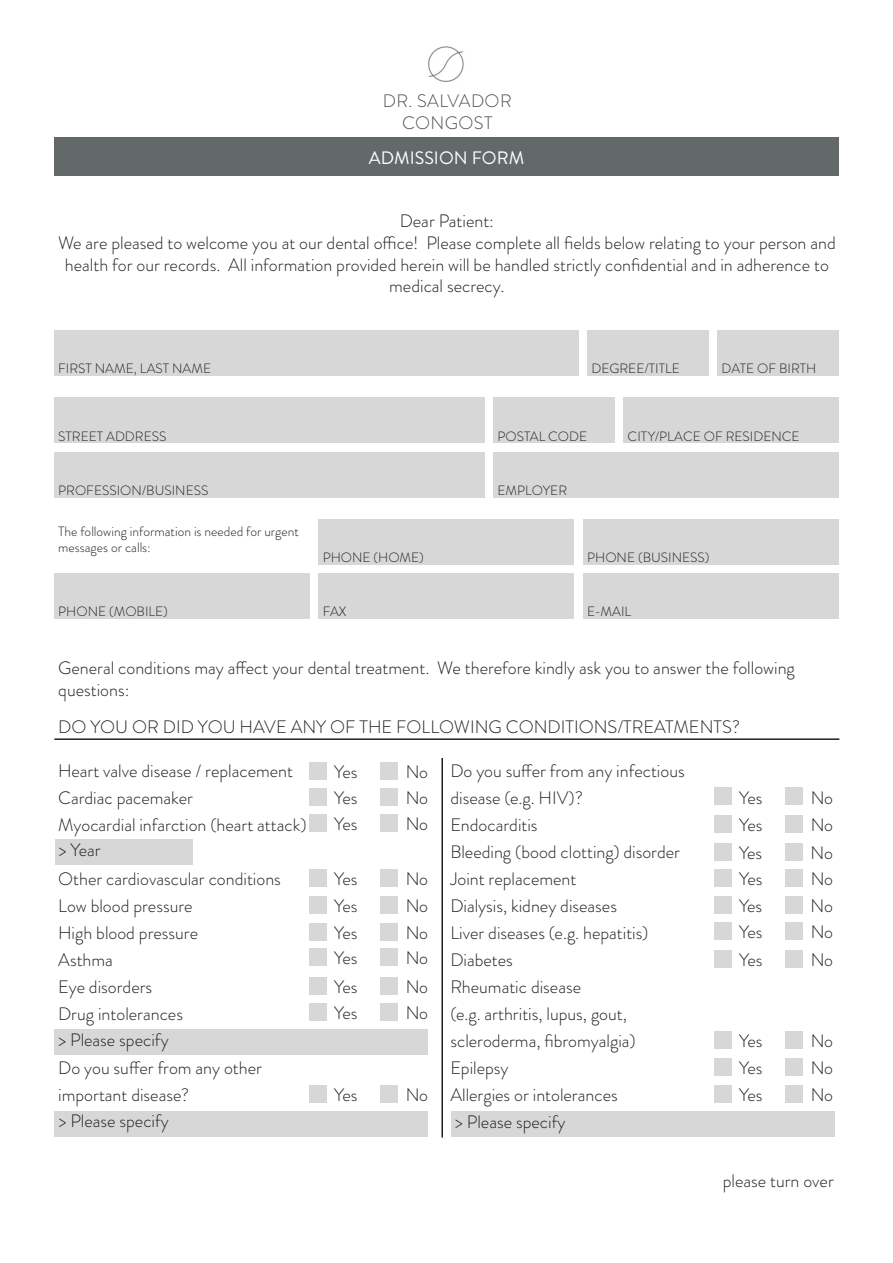
<style>
.page{position:relative;width:893px;height:1263px;background:#fff}
.page>*{position:absolute;margin:0;border:0;box-sizing:border-box;transform-origin:0 0}
.t1{font:300 18px/27px "Brandon Grotesque";color:#231f20}
.t2{font:300 18px/21.6px "Brandon Grotesque";letter-spacing:.02em;color:#4b4c4d;text-align:center}
.t3{font:18px "Brandon Grotesque";color:#fff}
.t4{font:300 13.5px/16.2px "Brandon Grotesque";color:#231f20}
</style>
<div class="page">
<div style="left:54px;top:137px;width:785px;height:39px;background:#636969"></div>
<div style="left:54px;top:330px;width:525px;height:46px;background:#d7d7d7"></div>
<div style="left:54px;top:398px;width:431px;height:45px;background:#d7d7d7"></div>
<div style="left:54px;top:452px;width:431px;height:45px;background:#d7d7d7"></div>
<div style="left:587px;top:330px;width:122px;height:46px;background:#d7d7d7"></div>
<div style="left:717px;top:330px;width:122px;height:46px;background:#d7d7d7"></div>
<div style="left:493px;top:398px;width:122px;height:45px;background:#d7d7d7"></div>
<div style="left:623px;top:398px;width:216px;height:45px;background:#d7d7d7"></div>
<div style="left:493px;top:452px;width:346px;height:45px;background:#d7d7d7"></div>
<div style="left:583px;top:519px;width:256px;height:45px;background:#d7d7d7"></div>
<div style="left:583px;top:573px;width:256px;height:45px;background:#d7d7d7"></div>
<div style="left:318px;top:519px;width:256px;height:45px;background:#d7d7d7"></div>
<div style="left:318px;top:573px;width:256px;height:45px;background:#d7d7d7"></div>
<div style="left:54px;top:573px;width:256px;height:45px;background:#d7d7d7"></div>
<div style="left:309px;top:762px;width:17px;height:17px;background:#d7d7d7"></div>
<div style="left:381px;top:762px;width:17px;height:17px;background:#d7d7d7"></div>
<div style="left:309px;top:788px;width:17px;height:17px;background:#d7d7d7"></div>
<div style="left:381px;top:788px;width:17px;height:17px;background:#d7d7d7"></div>
<div style="left:309px;top:814px;width:17px;height:17px;background:#d7d7d7"></div>
<div style="left:381px;top:814px;width:17px;height:17px;background:#d7d7d7"></div>
<div style="left:309px;top:896px;width:17px;height:17px;background:#d7d7d7"></div>
<div style="left:381px;top:896px;width:17px;height:17px;background:#d7d7d7"></div>
<div style="left:309px;top:923px;width:17px;height:17px;background:#d7d7d7"></div>
<div style="left:381px;top:923px;width:17px;height:17px;background:#d7d7d7"></div>
<div style="left:309px;top:949px;width:17px;height:17px;background:#d7d7d7"></div>
<div style="left:381px;top:949px;width:17px;height:17px;background:#d7d7d7"></div>
<div style="left:309px;top:978px;width:17px;height:17px;background:#d7d7d7"></div>
<div style="left:381px;top:978px;width:17px;height:17px;background:#d7d7d7"></div>
<div style="left:309px;top:1003px;width:17px;height:17px;background:#d7d7d7"></div>
<div style="left:381px;top:1003px;width:17px;height:17px;background:#d7d7d7"></div>
<div style="left:309px;top:1085px;width:17px;height:17px;background:#d7d7d7"></div>
<div style="left:381px;top:1085px;width:17px;height:17px;background:#d7d7d7"></div>
<div style="left:309px;top:869px;width:17px;height:17px;background:#d7d7d7"></div>
<div style="left:381px;top:869px;width:17px;height:17px;background:#d7d7d7"></div>
<hr style="left:441px;top:758px;width:2px;height:379px;background:#231f20">
<hr style="left:54px;top:738px;width:785px;height:2px;background:#231f20">
<div style="left:55px;top:839px;width:137px;height:26px;background:#d7d7d7"></div>
<div style="left:54px;top:1029px;width:374px;height:26px;background:#d7d7d7"></div>
<div style="left:54px;top:1110px;width:374px;height:26px;background:#d7d7d7"></div>
<div style="left:451px;top:1111px;width:384px;height:26px;background:#d7d7d7"></div>
<div style="left:714px;top:788px;width:17px;height:17px;background:#d7d7d7"></div>
<div style="left:786px;top:788px;width:17px;height:17px;background:#d7d7d7"></div>
<div style="left:714px;top:816px;width:17px;height:17px;background:#d7d7d7"></div>
<div style="left:786px;top:816px;width:17px;height:17px;background:#d7d7d7"></div>
<div style="left:714px;top:843px;width:17px;height:17px;background:#d7d7d7"></div>
<div style="left:786px;top:843px;width:17px;height:17px;background:#d7d7d7"></div>
<div style="left:714px;top:869px;width:17px;height:17px;background:#d7d7d7"></div>
<div style="left:786px;top:869px;width:17px;height:17px;background:#d7d7d7"></div>
<div style="left:714px;top:897px;width:17px;height:17px;background:#d7d7d7"></div>
<div style="left:786px;top:897px;width:17px;height:17px;background:#d7d7d7"></div>
<div style="left:714px;top:923px;width:17px;height:17px;background:#d7d7d7"></div>
<div style="left:786px;top:923px;width:17px;height:17px;background:#d7d7d7"></div>
<div style="left:714px;top:950px;width:17px;height:17px;background:#d7d7d7"></div>
<div style="left:786px;top:950px;width:17px;height:17px;background:#d7d7d7"></div>
<div style="left:714px;top:1032px;width:17px;height:17px;background:#d7d7d7"></div>
<div style="left:786px;top:1032px;width:17px;height:17px;background:#d7d7d7"></div>
<div style="left:714px;top:1059px;width:17px;height:17px;background:#d7d7d7"></div>
<div style="left:786px;top:1059px;width:17px;height:17px;background:#d7d7d7"></div>
<div style="left:714px;top:1086px;width:17px;height:17px;background:#d7d7d7"></div>
<div style="left:786px;top:1086px;width:17px;height:17px;background:#d7d7d7"></div>
<img style="left:428px;top:46px;width:36px;height:36px">
<p class="t2" style="left:383px;top:90px;width:130px">DR. SALVADOR<br>CONGOST</p>
<p class="t3" style="left:369px;top:145px;width:157px">ADMISSION FORM</p>
<p class="t1" style="left:58px;top:210px;width:779px;line-height:21.6px;text-align:center">Dear Patient:<br>We are pleased to welcome you at our dental office! Please complete all fields below relating to your person and health for our records. All information provided herein will be handled strictly confidential and in adherence to medical secrecy.</p>
<p class="t4" style="left:58px;top:361px;width:154px">FIRST NAME, LAST NAME</p>
<p class="t4" style="left:591px;top:361px;width:90px">DEGREE/TITLE</p>
<p class="t4" style="left:722px;top:361px;width:96px">DATE OF BIRTH</p>
<p class="t4" style="left:58px;top:428px;width:110px">STREET ADDRESS</p>
<p class="t4" style="left:497px;top:428px;width:91px">POSTAL CODE</p>
<p class="t4" style="left:628px;top:428px;width:173px">CITY/PLACE OF RESIDENCE</p>
<p class="t4" style="left:58px;top:482px;width:152px">PROFESSION/BUSINESS</p>
<p class="t4" style="left:497px;top:482px;width:71px">EMPLOYER</p>
<p class="t4" style="left:58px;top:523px;width:242px">The following information is needed for urgent messages or calls:</p>
<p class="t4" style="left:323px;top:549px;width:103px">PHONE (HOME)</p>
<p class="t4" style="left:587px;top:550px;width:124px">PHONE (BUSINESS)</p>
<p class="t4" style="left:58px;top:603px;width:111px">PHONE (MOBILE)</p>
<p class="t4" style="left:323px;top:603px;width:25px">FAX</p>
<p class="t4" style="left:587px;top:603px;width:45px">E-MAIL</p>
<p class="t1" style="left:58px;top:657px;width:738px;line-height:21.6px">General conditions may affect your dental treatment. We therefore kindly ask you to answer the following questions:</p>
<p class="t1" style="left:58px;top:714px;width:683px">DO YOU OR DID YOU HAVE ANY OF THE FOLLOWING CONDITIONS/TREATMENTS?</p>
<p class="t1" style="left:58px;top:757px;width:250px">Heart valve disease / replacement<br>Cardiac pacemaker<br>Myocardial infarction (heart attack)</p>
<p class="t1" style="left:58px;top:865px;width:224px">Other cardiovascular conditions<br>Low blood pressure<br>High blood pressure<br>Asthma<br>Eye disorders<br>Drug intolerances</p>
<p class="t1" style="left:58px;top:1054px;width:205px">Do you suffer from any other important disease?</p>
<p class="t1" style="left:450px;top:757px;width:236px">Do you suffer from any infectious disease (e.g. HIV)?<br>Endocarditis<br>Bleeding (bood clotting) disorder<br>Joint replacement<br>Dialysis, kidney diseases<br>Liver diseases (e.g. hepatitis)<br>Diabetes<br>Rheumatic disease<br>(e.g. arthritis, lupus, gout, scleroderma, fibromyalgia)<br>Epilepsy<br>Allergies or intolerances</p>
<p class="t1" style="left:334px;top:758px;width:25px">Yes</p>
<p class="t1" style="left:406px;top:758px;width:24px">No</p>
<p class="t1" style="left:334px;top:784px;width:25px">Yes</p>
<p class="t1" style="left:406px;top:784px;width:24px">No</p>
<p class="t1" style="left:334px;top:810px;width:25px">Yes</p>
<p class="t1" style="left:406px;top:810px;width:24px">No</p>
<p class="t1" style="left:739px;top:784px;width:25px">Yes</p>
<p class="t1" style="left:811px;top:784px;width:24px">No</p>
<p class="t1" style="left:739px;top:811px;width:25px">Yes</p>
<p class="t1" style="left:811px;top:811px;width:24px">No</p>
<p class="t1" style="left:739px;top:839px;width:25px">Yes</p>
<p class="t1" style="left:810px;top:839px;width:24px">No</p>
<p class="t1" style="left:739px;top:865px;width:25px">Yes</p>
<p class="t1" style="left:811px;top:865px;width:24px">No</p>
<p class="t1" style="left:739px;top:893px;width:25px">Yes</p>
<p class="t1" style="left:810px;top:893px;width:24px">No</p>
<p class="t1" style="left:739px;top:919px;width:25px">Yes</p>
<p class="t1" style="left:811px;top:919px;width:24px">No</p>
<p class="t1" style="left:739px;top:946px;width:25px">Yes</p>
<p class="t1" style="left:811px;top:946px;width:24px">No</p>
<p class="t1" style="left:59px;top:836px;width:43px">&gt; Year</p>
<p class="t1" style="left:334px;top:865px;width:25px">Yes</p>
<p class="t1" style="left:406px;top:865px;width:24px">No</p>
<p class="t1" style="left:334px;top:892px;width:25px">Yes</p>
<p class="t1" style="left:406px;top:892px;width:24px">No</p>
<p class="t1" style="left:334px;top:919px;width:25px">Yes</p>
<p class="t1" style="left:406px;top:919px;width:24px">No</p>
<p class="t1" style="left:334px;top:945px;width:25px">Yes</p>
<p class="t1" style="left:406px;top:945px;width:24px">No</p>
<p class="t1" style="left:334px;top:974px;width:25px">Yes</p>
<p class="t1" style="left:406px;top:974px;width:24px">No</p>
<p class="t1" style="left:334px;top:999px;width:25px">Yes</p>
<p class="t1" style="left:406px;top:999px;width:24px">No</p>
<p class="t1" style="left:58px;top:1026px;width:112px">&gt; Please specify</p>
<p class="t1" style="left:739px;top:1028px;width:25px">Yes</p>
<p class="t1" style="left:811px;top:1028px;width:24px">No</p>
<p class="t1" style="left:739px;top:1055px;width:25px">Yes</p>
<p class="t1" style="left:811px;top:1055px;width:24px">No</p>
<p class="t1" style="left:739px;top:1082px;width:25px">Yes</p>
<p class="t1" style="left:811px;top:1082px;width:24px">No</p>
<p class="t1" style="left:334px;top:1081px;width:25px">Yes</p>
<p class="t1" style="left:406px;top:1081px;width:24px">No</p>
<p class="t1" style="left:59px;top:1108px;width:112px">&gt; Please specify</p>
<p class="t1" style="left:455px;top:1108px;width:112px">&gt; Please specify</p>
<p class="t1" style="left:723px;top:1168px;width:113px">please turn over</p>
</div>
